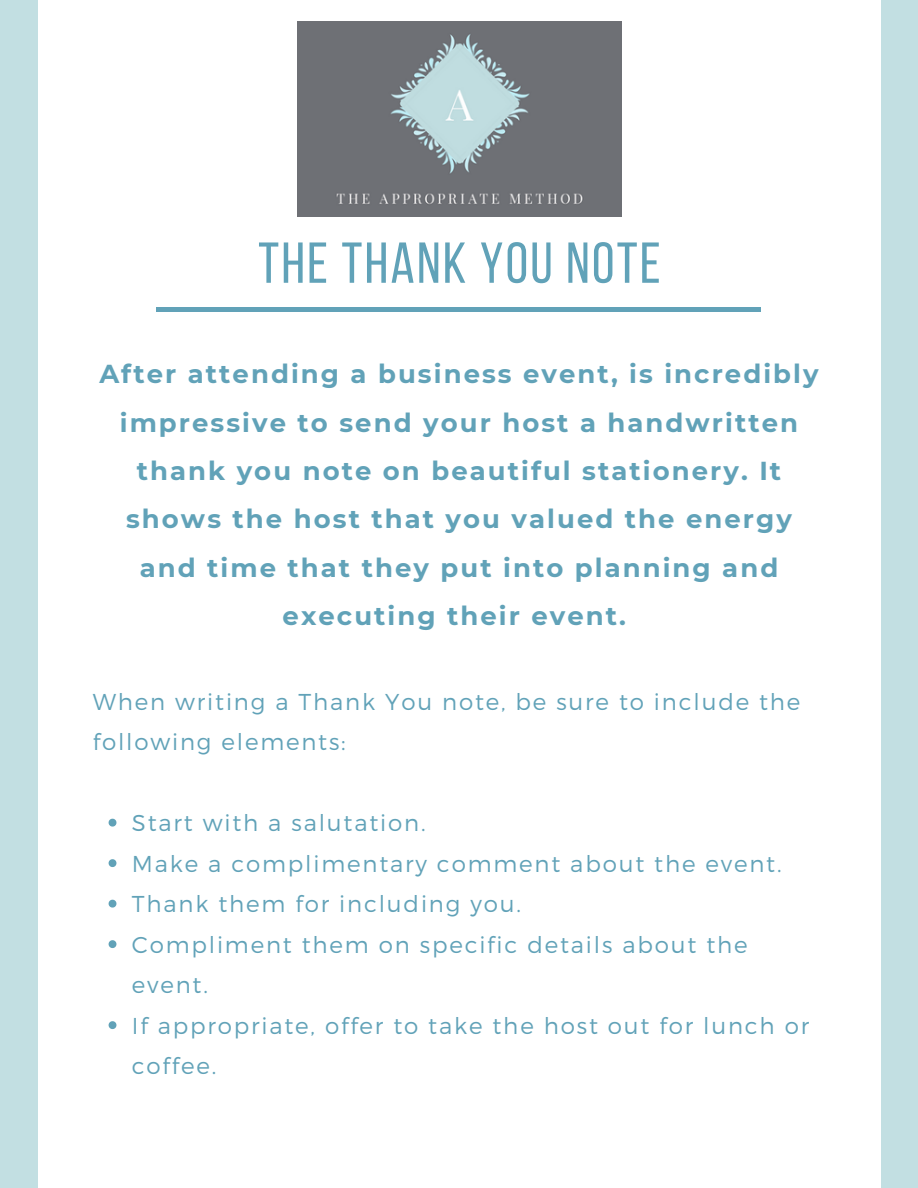
<style>
.page{position:relative;width:918px;height:1188px;background:#c2dfe2}
.page>*{position:absolute;margin:0;border:0;box-sizing:border-box;transform-origin:0 0}
.t1{font:57.6px "Bebas Neue";letter-spacing:.04em;color:#61a2b8}
.t2{font:700 25.95px/48.3px "Montserrat";letter-spacing:.08em;color:#61a2b8;text-align:center}
.t3{font:300 22.95px/40.5px "Montserrat";letter-spacing:.08em;color:#61a2b8}
</style>
<div class="page">
<div style="left:38px;top:0;width:843px;height:1188px;background:#fff"></div>
<hr style="left:157px;top:307px;width:604px;height:4px;background:#61a2b8">
<svg style="left:109px;top:819px;width:7px;height:8px"></svg>
<svg style="left:109px;top:859px;width:7px;height:8px"></svg>
<svg style="left:109px;top:900px;width:7px;height:8px"></svg>
<svg style="left:109px;top:940px;width:7px;height:8px"></svg>
<svg style="left:109px;top:1021px;width:7px;height:8px"></svg>
<img style="left:297px;top:22px;width:324px;height:194px">
<h1 class="t1" style="left:258px;top:240px;width:404px">THE THANK YOU NOTE</h1>
<p class="t2" style="left:99px;top:350px;width:721px">After attending a business event, is incredibly impressive to send your host a handwritten thank you note on beautiful stationery. It shows the host that you valued the energy and time that they put into planning and executing their event.</p>
<p class="t3" style="left:93px;top:680px;width:709px">When writing a Thank You note, be sure to include the following elements:</p>
<p class="t3" style="left:132px;top:802px;width:679px">Start with a salutation.<br>Make a complimentary comment about the event.<br>Thank them for including you.<br>Compliment them on specific details about the event.<br>If appropriate, offer to take the host out for lunch or coffee.</p>
</div>
